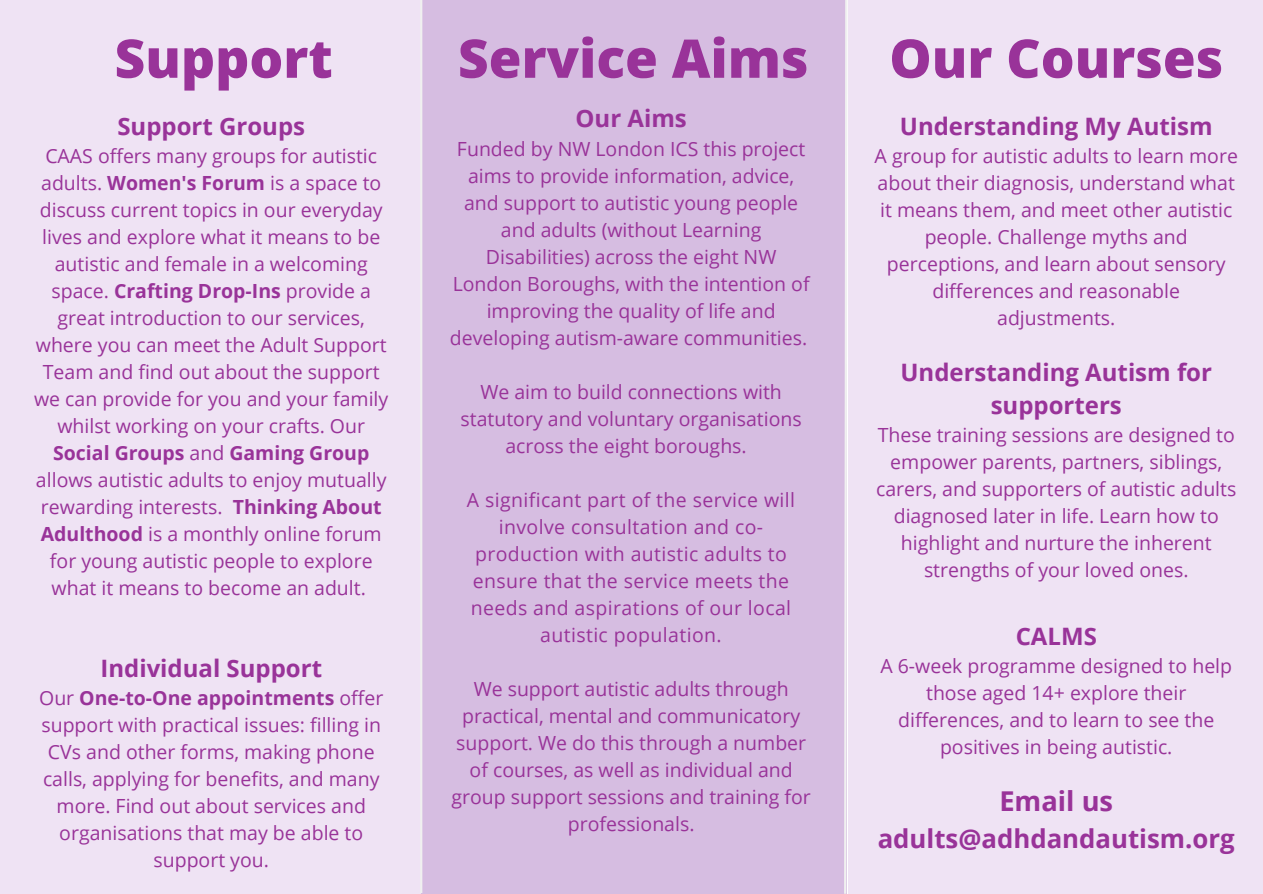
<style>
.page{position:relative;width:1263px;height:894px;background:#fff}
.page>*{position:absolute;margin:0;border:0;box-sizing:border-box;transform-origin:0 0}
.t1{font:800 53.25px "Open Sans";color:#939}
.t2{font:700 27.3px "Open Sans";color:#939}
.t3{font:700 25.8px "Open Sans";color:#939}
.t4{font:700 24px/32.5px "Open Sans";color:#939;text-align:center}
.t5{font:19.5px/27px "Open Sans";color:#939;text-align:center}
.t6{font:19.5px/27px "Open Sans";letter-spacing:.02em;color:#939;text-align:center}
.s1{font-weight:700}
</style>
<div class="page">
<div style="left:0;top:0;width:421px;height:892px;background:#efe3f4"></div>
<div style="left:421px;top:0;width:426px;height:892px;background:#d6bde1"></div>
<div style="left:848px;top:0;width:415px;height:892px;background:#efe3f4"></div>
<svg style="left:843px;top:0;width:6px;height:893px"></svg>
<hr style="left:420px;top:0;width:2px;height:892px;background:#f0f0f0">
<p class="t1" style="left:115px;top:21px;width:220px">Support</p>
<p class="t4" style="left:117px;top:109px;width:189px">Support Groups</p>
<p class="t5" style="left:34px;top:142px;width:356px">CAAS offers many groups for autistic adults. <span class="s1">Women's Forum</span> is a space to discuss current topics in our everyday lives and explore what it means to be autistic and female in a welcoming space. <span class="s1">Crafting Drop-Ins</span> provide a great introduction to our services, where you can meet the Adult Support Team and find out about the support we can provide for you and your family whilst working on your crafts. Our <span class="s1">Social Groups</span> and <span class="s1">Gaming Group </span>allows autistic adults to enjoy mutually rewarding interests. <span class="s1">Thinking About Adulthood</span> is a monthly online forum for young autistic people to explore what it means to become an adult.</p>
<p class="t4" style="left:100px;top:651px;width:223px">Individual Support</p>
<p class="t5" style="left:39px;top:683px;width:346px">Our <span class="s1">One-to-One appointments</span> offer support with practical issues: filling in<br>CVs and other forms, making phone calls, applying for benefits, and many more. Find out about services and organisations that may be able to support you.</p>
<p class="t1" style="left:458px;top:21px;width:352px">Service Aims</p>
<p class="t4" style="left:575px;top:102px;width:113px">Our Aims</p>
<p class="t5" style="left:450px;top:134px;width:361px">Funded by NW London ICS this project aims to provide information, advice, and support to autistic young people and adults (without Learning Disabilities) across the eight NW London Boroughs, with the intention of improving the quality of life and developing autism-aware communities.</p>
<p class="t5" style="left:461px;top:377px;width:343px">We aim to build connections with statutory and voluntary organisations across the eight boroughs.</p>
<p class="t6" style="left:467px;top:485px;width:330px">A significant part of the service will involve consultation and co&shy;production with autistic adults to ensure that the service meets the needs and aspirations of our local autistic population.</p>
<p class="t5" style="left:451px;top:674px;width:361px">We support autistic adults through practical, mental and communicatory support. We do this through a number of courses, as well as individual and group support sessions and training for professionals.</p>
<p class="t1" style="left:889px;top:21px;width:335px">Our Courses</p>
<p class="t4" style="left:900px;top:109px;width:314px">Understanding My Autism</p>
<p class="t5" style="left:875px;top:142px;width:365px">A group for autistic adults to learn more about their diagnosis, understand what it means them, and meet other autistic people. Challenge myths and perceptions, and learn about sensory differences and reasonable adjustments.</p>
<p class="t4" style="left:900px;top:355px;width:313px">Understanding Autism for supporters</p>
<p class="t5" style="left:876px;top:421px;width:362px">These training sessions are designed to empower parents, partners, siblings, carers, and supporters of autistic adults diagnosed later in life. Learn how to highlight and nurture the inherent strengths of your loved ones.</p>
<p class="t4" style="left:1016px;top:619px;width:83px">CALMS</p>
<p class="t5" style="left:880px;top:651px;width:353px">A 6-week programme designed to help those aged 14+ explore their differences, and to learn to see the positives in being autistic.</p>
<p class="t2" style="left:999px;top:781px;width:115px">Email us</p>
<p class="t3" style="left:878px;top:820px;width:359px">adults@adhdandautism.org</p>
</div>
